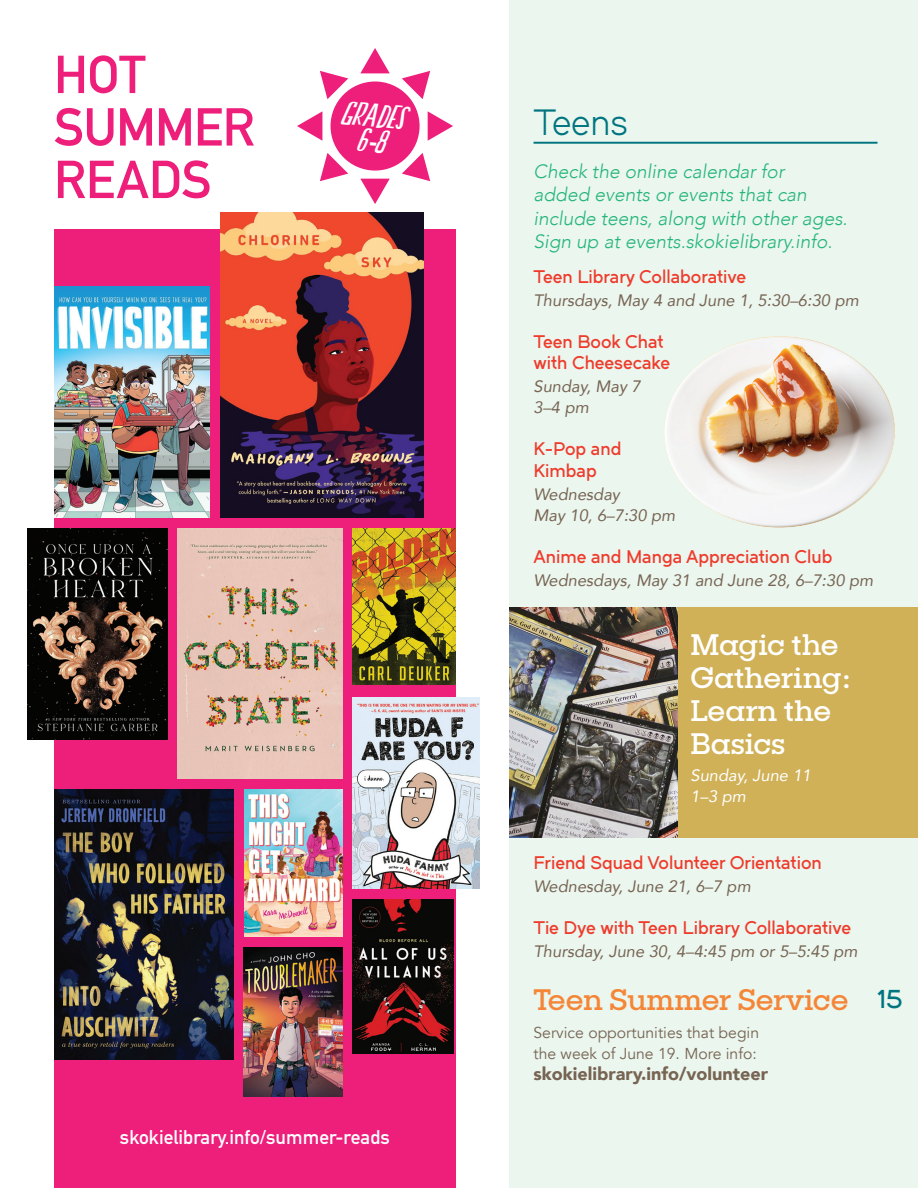
<style>
.page{position:relative;width:918px;height:1188px;background:#fff}
.page>*{position:absolute;margin:0;border:0;box-sizing:border-box;transform-origin:0 0}
.t1{font:700 52.5px/52.5px "DIN Alternate";letter-spacing:-.01em;color:#ee1e7b}
.Small_Section{font:36px "Dual 400";color:#007580}
.t2{font:italic 33.15px "Swallow Falls";color:#fff}
.Program_Title_FEATUR{font:30px/33px "Publica Slab";color:#fff}
.Program_Title_FEATUR-2{font:30px "Publica Slab";letter-spacing:-.01em;color:#f58638}
.t3{font:25.5px "Dual 600";color:#007580}
.t4{font:700 19.5px "DIN Alternate";color:#fff}
.Notice{font:italic 300 19.2px/23.1px "Avenir";color:#25b579}
.Program_Title{font:18px/21.6px "Dual 600";color:#ef3b2c}
.Body_Copy_special{font:900 18px "Avenir";color:#776453}
.Time___Date{font:italic 16.5px/21px "Avenir";color:#776453}
.Time___Date-2{font:italic 16.5px/21px "Avenir";color:#fff}
.Body_Copy_special-2{font:15.75px/21px "Avenir";color:#776453}
</style>
<div class="page">
<div style="left:510px;top:0;width:408px;height:1188px;background:#eaf6ee"></div>
<div style="left:659px;top:607px;width:259px;height:230px;background:#d0b157"></div>
<img style="left:664px;top:336px;width:231px;height:192px">
<hr style="left:534px;top:142px;width:344px;height:2px;background:#007580">
<div style="left:54px;top:229px;width:402px;height:959px;background:#ee1e7b"></div>
<img style="left:54px;top:287px;width:155px;height:230px">
<img style="left:54px;top:790px;width:179px;height:269px">
<img style="left:244px;top:948px;width:98px;height:148px">
<img style="left:220px;top:212px;width:203px;height:305px">
<img style="left:352px;top:529px;width:104px;height:156px">
<img style="left:245px;top:790px;width:98px;height:147px">
<img style="left:28px;top:528px;width:140px;height:212px">
<img style="left:352px;top:900px;width:102px;height:153px">
<img style="left:177px;top:528px;width:166px;height:251px">
<img style="left:352px;top:698px;width:128px;height:190px">
<img style="left:510px;top:607px;width:168px;height:230px">
<svg style="left:297px;top:48px;width:156px;height:156px"></svg>
<p class="t1" style="left:54px;top:45px;width:93px">HOT</p>
<p class="t1" style="left:54px;top:97px;width:202px">SUMMER<br>READS</p>
<p class="t2" style="left:347px;top:93px;width:66px;rotate:5deg">grades</p>
<p class="t4" style="left:120px;top:1122px;width:271px">skokielibrary.info/summer-reads</p>
<p class="Small_Section" style="left:534px;top:101px;width:96px">Teens</p>
<p class="Notice" style="left:534px;top:160px;width:316px">Check the online calendar for<br>added events or events that can include teens, along with other ages.<br>Sign up at events.skokielibrary.info.</p>
<p class="Program_Title" style="left:534px;top:265px;width:214px">Teen Library Collaborative</p>
<p class="Time___Date" style="left:534px;top:290px;width:327px">Thursdays, May 4 and June 1, 5:30–6:30 pm</p>
<p class="Program_Title" style="left:534px;top:330px;width:138px">Teen Book Chat with Cheesecake</p>
<p class="Time___Date" style="left:534px;top:376px;width:109px">Sunday, May 7<br>3–4 pm</p>
<p class="Program_Title" style="left:534px;top:438px;width:89px">K-Pop and<br>Kimbap</p>
<p class="Time___Date" style="left:534px;top:484px;width:143px">Wednesday<br>May 10, 6–7:30 pm</p>
<p class="Program_Title" style="left:534px;top:545px;width:300px">Anime and Manga Appreciation Club</p>
<p class="Time___Date" style="left:534px;top:570px;width:341px">Wednesdays, May 31 and June 28, 6–7:30 pm</p>
<p class="Program_Title_FEATUR" style="left:691px;top:627px;width:162px">Magic the<br>Gathering:<br>Learn the<br>Basics</p>
<p class="Time___Date-2" style="left:691px;top:765px;width:122px">Sunday, June 11<br>1–3 pm</p>
<p class="Program_Title" style="left:534px;top:851px;width:290px">Friend Squad Volunteer Orientation</p>
<p class="Time___Date" style="left:534px;top:876px;width:219px">Wednesday, June 21, 6–7 pm</p>
<p class="Program_Title" style="left:534px;top:916px;width:319px">Tie Dye with Teen Library Collaborative</p>
<p class="Time___Date" style="left:534px;top:941px;width:326px">Thursday, June 30, 4–4:45 pm or 5–5:45 pm</p>
<p class="Program_Title_FEATUR-2" style="left:534px;top:981px;width:316px">Teen Summer Service</p>
<p class="Body_Copy_special-2" style="left:534px;top:1022px;width:227px">Service opportunities that begin the week of June 19. More info:</p>
<p class="Body_Copy_special" style="left:534px;top:1058px;width:236px">skokielibrary.info/volunteer</p>
<h3 class="t3" style="left:878px;top:983px;width:26px">15</h3>
</div>
